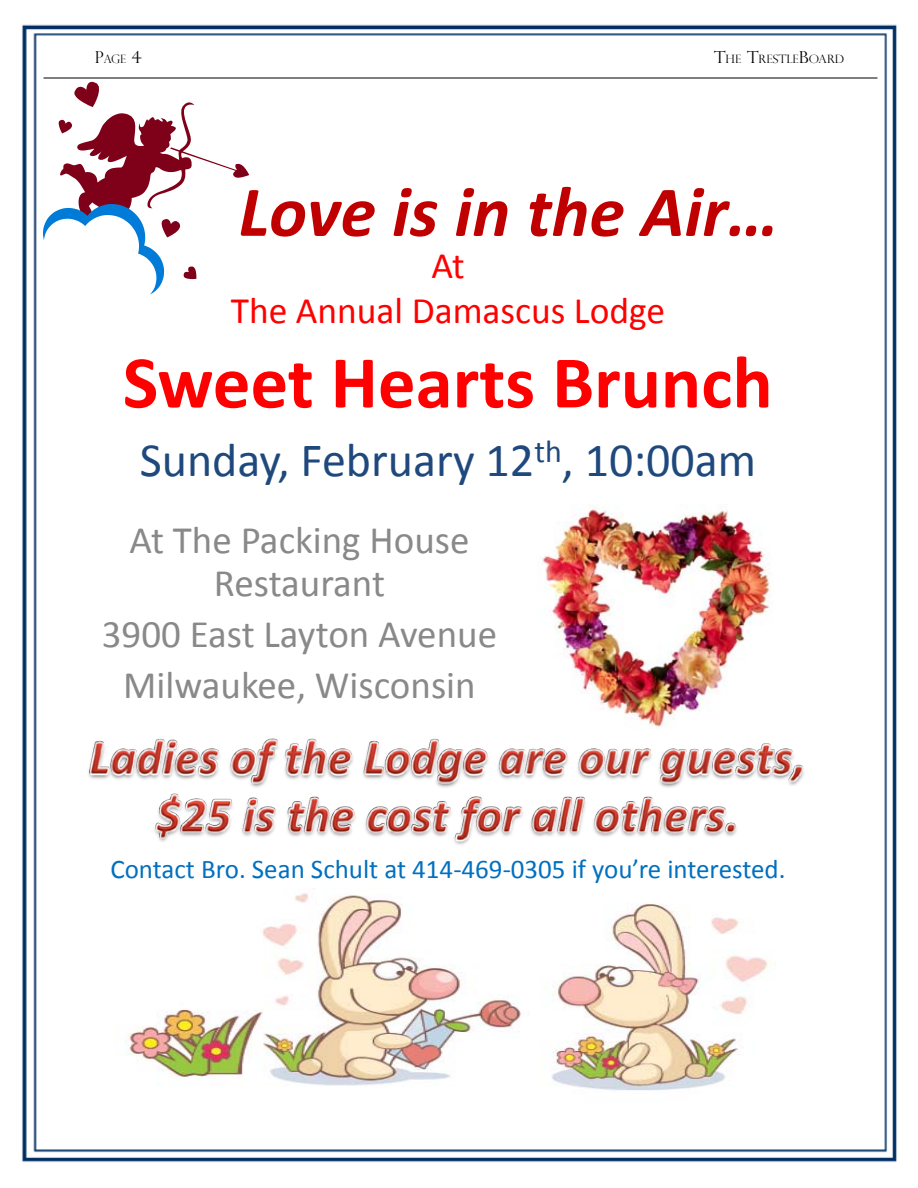
<style>
.page{position:relative;width:918px;height:1188px;background:#fff}
.page>*{position:absolute;margin:0;border:0;box-sizing:border-box;transform-origin:0 0}
.t1{font:700 75px "Calibri";color:#f00}
.t2{font:italic 700 72px "Calibri";color:#c00000}
.t3{font:48px "Calibri";color:#1f497d}
.t4{font:39px/42px "Calibri";color:#898989;text-align:center}
.t5{font:37.5px/45px "Calibri";color:#f00;text-align:center}
.t6{font:27px "Calibri";color:#0070c0}
.t7{font:300 11.55px "Perpetua Titling";color:#000;scale:1.05 1}
.t8{font:300 11.55px "Perpetua Titling";color:#000}
.s1{font-size:16.5px}
</style>
<div class="page">
<img style="left:22px;top:24px;width:875px;height:1138px">
<hr style="left:43px;top:78px;width:834px;height:1px;background:#000">
<div style="left:43px;top:81px;width:810px;height:1062px;background:#fff"></div>
<img style="left:538px;top:504px;width:233px;height:217px">
<img style="left:126px;top:893px;width:642px;height:198px">
<svg style="left:43px;top:82px;width:206px;height:213px"></svg>
<img style="left:88px;top:721px;width:716px;height:124px">
<p class="t8" style="left:95px;top:52px;width:49px"><span class="s1">P</span>AGE <span class="s1">4</span></p>
<p class="t7" style="left:714px;top:52px;width:125px"><span class="s1">T</span>HE <span class="s1">T</span>RESTLE<span class="s1">B</span>OARD</p>
<h2 class="t2" style="left:239px;top:167px;width:542px">Love is in the Air…</h2>
<p class="t5" style="left:231px;top:242px;width:436px">At<br>The Annual Damascus Lodge</p>
<h1 class="t1" style="left:123px;top:336px;width:651px">Sweet Hearts Brunch</h1>
<p class="t3" style="left:140px;top:431px;width:618px">Sunday, February 12<sup>th</sup>, 10:00am</p>
<p class="t4" style="left:130px;top:518px;width:341px">At The Packing House<br>Restaurant</p>
<p class="t4" style="left:102px;top:607px;width:397px;line-height:51px">3900 East Layton Avenue<br>Milwaukee, Wisconsin</p>
<p class="t6" style="left:110px;top:853px;width:677px">Contact Bro. Sean Schult at 414--‐469--‐0305 if you’re interested.</p>
</div>
